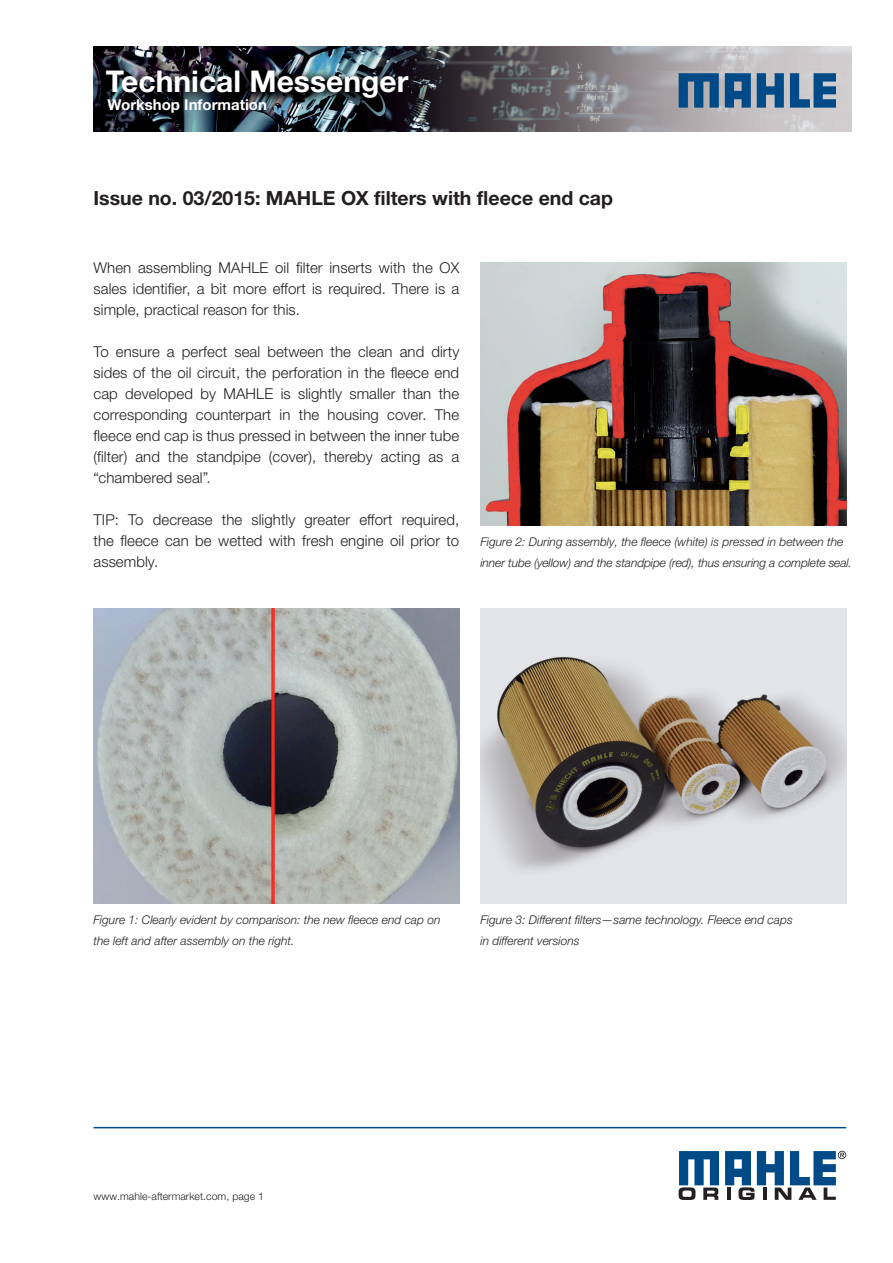
<style>
.page{position:relative;width:893px;height:1263px;background:#fff}
.page>*{position:absolute;margin:0;border:0;box-sizing:border-box;transform-origin:0 0}
.t1{font:700 30px "Helvetica Neue LTW1 G";color:#fff}
.t2{font:700 19.5px "Helvetica Neue LTW1 G";color:#231f20}
.t3{font:300 15px/21px "Helvetica Neue LTW1 G";letter-spacing:.005em;color:#231f20;text-align:justify}
.t4{font:700 15px "Helvetica Neue LTW1 G";color:#fff}
.t5{font:italic 300 12px/21px "Helvetica Neue LTW1 G";color:#231f20}
.t6{font:300 10.5px "Helvetica Neue LTW1 G";letter-spacing:.005em;color:#231f20}
</style>
<div class="page">
<svg style="left:679px;top:1151px;width:40px;height:49px"></svg>
<svg style="left:725px;top:1151px;width:121px;height:49px"></svg>
<hr style="left:94px;top:1127px;width:752px;height:1px;background:#004b87">
<img style="left:94px;top:609px;width:365px;height:294px">
<img style="left:480px;top:262px;width:366px;height:263px">
<img style="left:480px;top:609px;width:366px;height:294px">
<img style="left:94px;top:47px;width:757px;height:85px">
<svg style="left:679px;top:73px;width:40px;height:35px"></svg>
<svg style="left:757px;top:73px;width:27px;height:35px"></svg>
<svg style="left:790px;top:73px;width:46px;height:35px"></svg>
<svg style="left:725px;top:73px;width:26px;height:35px"></svg>
<h1 class="t1" style="left:106px;top:63px;width:304px">Technical Messenger</h1>
<p class="t4" style="left:107px;top:96px;width:161px">Workshop Information</p>
<h2 class="t2" style="left:94px;top:186px;width:521px">Issue no. 03/2015: MAHLE OX filters with fleece end cap</h2>
<p class="t3" style="left:94px;top:257px;width:367px">When assembling MAHLE oil filter inserts with the OX sales identifier, a bit more effort is required. There is a simple, practical reason for this.</p>
<p class="t3" style="left:94px;top:341px;width:367px">To ensure a perfect seal between the clean and dirty sides of the oil circuit, the perforation in the fleece end cap developed by MAHLE is slightly smaller than the corresponding counterpart in the housing cover. The fleece end cap is thus pressed in between the inner tube (filter) and the standpipe (cover), thereby acting as a “chambered seal”.</p>
<p class="t3" style="left:94px;top:509px;width:367px">TIP: To decrease the slightly greater effort required, the fleece can be wetted with fresh engine oil prior to assembly.</p>
<p class="t5" style="left:480px;top:531px;width:373px">Figure 2: During assembly, the fleece (white) is pressed in between the inner tube (yellow) and the standpipe (red), thus ensuring a complete seal.</p>
<p class="t5" style="left:94px;top:909px;width:348px">Figure 1: Clearly evident by comparison: the new fleece end cap on the left and after assembly on the right.</p>
<p class="t5" style="left:480px;top:909px;width:314px">Figure 3: Different filters—same technology. Fleece end caps in different versions</p>
<p class="t6" style="left:94px;top:1190px;width:172px">www.mahle-aftermarket.com, page 1</p>
</div>
